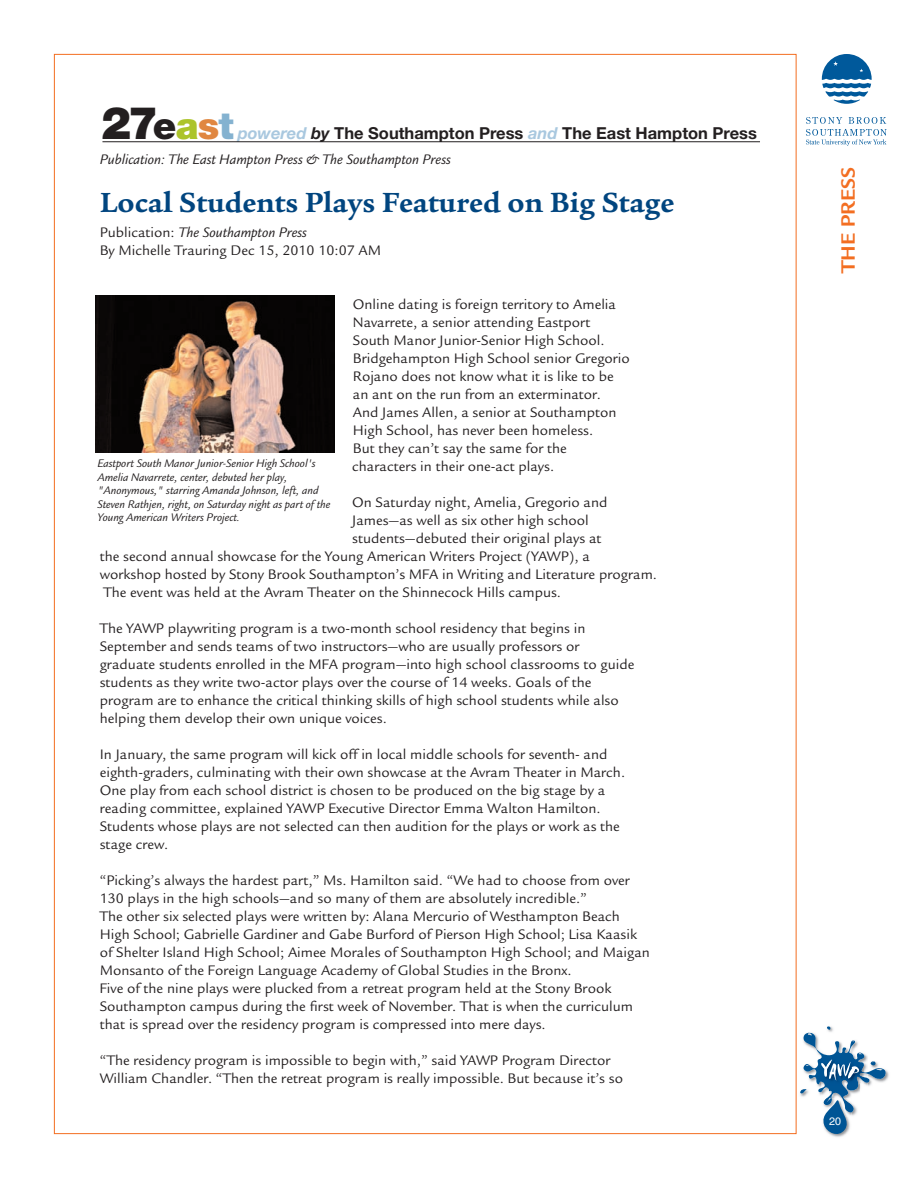
<style>
.page{position:relative;width:918px;height:1188px;background:#fff}
.page>*{position:absolute;margin:0;border:0;box-sizing:border-box;transform-origin:0 0}
.t1{font:900 45px "Helvetica Neue LT Std";color:#231f20}
.t2{font:700 30px "Legacy Serif Std";color:#01457f}
.t3{font:700 21px "Legacy Sans Std";color:#f36e21}
.t4{font:700 16.5px "Helvetica Neue LT Std";color:#231f20}
.t5{font:15px/18px "Legacy Sans Std";color:#231f20}
.t6{font:italic 15px "Legacy Sans Std";color:#231f20}
.t7{font:italic 12px/13.5px "Legacy Sans Std";color:#231f20}
.t8{font:10.8px "Helvetica";color:#fff}
.s1{font-size:37.5px}
.s2{font-size:37.5px;color:#acc42b}
.s3{font-size:37.5px;color:#e08741}
.s4{font-size:37.5px;color:#84b2d0}
.s5{font-style:italic;color:#a9c8df}
.s6{font-style:italic}
</style>
<div class="page">
<svg style="left:822px;top:54px;width:50px;height:50px"></svg>
<svg style="left:806px;top:117px;width:81px;height:29px"></svg>
<img style="left:887px;top:1071px;width:2px;height:9px">
<svg style="left:800px;top:1026px;width:87px;height:111px"></svg>
<img style="left:96px;top:296px;width:239px;height:157px">
<hr style="left:102px;top:141px;width:658px;height:1px;background:#231f20">
<h1 class="t1" style="left:101px;top:97px;width:134px">27<span class="s1">e</span><span class="s2">a</span><span class="s3">s</span><span class="s4">t</span></h1>
<p class="t4" style="left:238px;top:124px;width:521px"><span class="s5">powered</span> <span class="s6">by</span> The Southampton Press <span class="s5">and</span> The East Hampton Press</p>
<p class="t6" style="left:100px;top:154px;width:353px">Publication: The East Hampton Press &amp; The Southampton Press</p>
<h2 class="t2" style="left:100px;top:191px;width:576px">Local Students Plays Featured on Big Stage</h2>
<p class="t5" style="left:100px;top:225px;width:283px">Publication: <span class="s6">The Southampton Press<br></span>By Michelle Trauring Dec 15, 2010 10:07 AM</p>
<p class="t5" style="left:352px;top:297px;width:279px">Online dating is foreign territory to Amelia Navarrete, a senior attending Eastport South Manor Junior-Senior High School.<br>Bridgehampton High School senior Gregorio Rojano does not know what it is like to be an ant on the run from an exterminator.<br>And James Allen, a senior at Southampton High School, has never been homeless.<br>But they can’t say the same for the characters in their one-act plays.</p>
<p class="t5" style="left:352px;top:495px;width:257px">On Saturday night, Amelia, Gregorio and</p>
<p class="t5" style="left:352px;top:513px;width:238px">James—as well as six other high school</p>
<p class="t5" style="left:352px;top:531px;width:251px">students—debuted their original plays at</p>
<p class="t5" style="left:100px;top:549px;width:492px">the second annual showcase for the Young American Writers Project (YAWP), a</p>
<p class="t5" style="left:100px;top:567px;width:559px">workshop hosted by Stony Brook Southampton’s MFA in Writing and Literature program.</p>
<p class="t5" style="left:104px;top:585px;width:459px">The event was held at the Avram Theater on the Shinnecock Hills campus.</p>
<p class="t5" style="left:100px;top:621px;width:536px">The YAWP playwriting program is a two-month school residency that begins in September and sends teams of two instructors—who are usually professors or graduate students enrolled in the MFA program—into high school classrooms to guide students as they write two-actor plays over the course of 14 weeks. Goals of the program are to enhance the critical thinking skills of high school students while also helping them develop their own unique voices.</p>
<p class="t5" style="left:100px;top:747px;width:527px">In January, the same program will kick off in local middle schools for seventh- and eighth-graders, culminating with their own showcase at the Avram Theater in March.<br>One play from each school district is chosen to be produced on the big stage by a reading committee, explained YAWP Executive Director Emma Walton Hamilton.<br>Students whose plays are not selected can then audition for the plays or work as the stage crew.</p>
<p class="t5" style="left:100px;top:873px;width:552px">“Picking’s always the hardest part,” Ms. Hamilton said. “We had to choose from over 130 plays in the high schools—and so many of them are absolutely incredible.”<br>The other six selected plays were written by: Alana Mercurio of Westhampton Beach High School; Gabrielle Gardiner and Gabe Burford of Pierson High School; Lisa Kaasik of Shelter Island High School; Aimee Morales of Southampton High School; and Maigan Monsanto of the Foreign Language Academy of Global Studies in the Bronx.<br>Five of the nine plays were plucked from a retreat program held at the Stony Brook Southampton campus during the first week of November. That is when the curriculum that is spread over the residency program is compressed into mere days.</p>
<p class="t5" style="left:100px;top:1053px;width:525px">“The residency program is impossible to begin with,” said YAWP Program Director<br>William Chandler. “Then the retreat program is really impossible. But because it’s so</p>
<p class="t7" style="left:97px;top:458px;width:235px">Eastport South Manor Junior-Senior High School's Amelia Navarrete, center, debuted her play, "Anonymous," starring Amanda Johnson, left, and Steven Rathjen, right, on Saturday night as part of the Young American Writers Project.</p>
<h3 class="t3" style="left:840px;top:273px;width:107px;rotate:-90deg">THE PRESS</h3>
<p class="t8" style="left:829px;top:1116px;width:14px">20</p>
</div>
